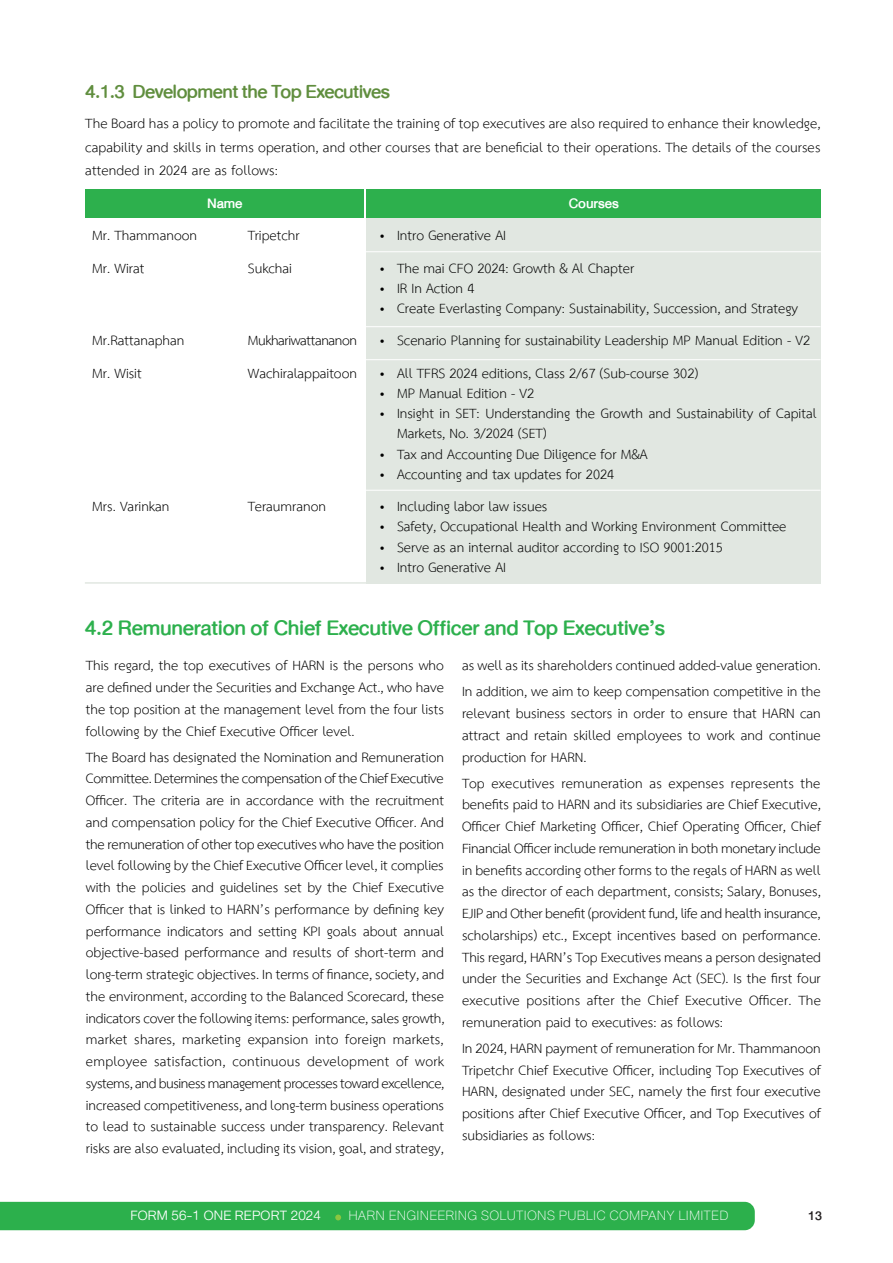
<style>
.page{position:relative;width:893px;height:1263px;background:#fff}
.page>*{position:absolute;margin:0;border:0;box-sizing:border-box;transform-origin:0 0}
.t1{font:500 30px "DB Helvethaica Mon X";letter-spacing:-.01em;color:#2db04d}
.t2{font:500 27px "DB Helvethaica Mon X";letter-spacing:-.02em;color:#608e3e}
.t3{font:19.5px/21.8px "TH Sarabun New";color:#000;text-align:justify}
.t4{font:100 19.5px "DB Heavent";letter-spacing:.01em;color:#fff}
.t5{font:300 19.5px "DB Heaventt";letter-spacing:.01em;color:#fff}
.t6{font:19.5px "TH Sarabun New";letter-spacing:-.02em;color:#000}
.t7{font:500 19.5px "DB Helvethaica X";letter-spacing:-.005em;color:#fff}
.t8{font:500 18px "DB Heavent";color:#231f20}
</style>
<div class="page">
<div style="left:0;top:1202px;width:755px;height:28px;background:#2cb04c"></div>
<div style="left:367px;top:218px;width:454px;height:365px;background:#e1e7e1"></div>
<div style="left:85px;top:189px;width:278px;height:29px;background:#2db04d"></div>
<div style="left:367px;top:189px;width:454px;height:29px;background:#2db04d"></div>
<hr style="left:85px;top:582px;width:735px;height:2px;background:#e1e7e1">
<hr style="left:85px;top:251px;width:736px;height:1px;background:#fff">
<hr style="left:85px;top:326px;width:735px;height:1px;background:#fff">
<hr style="left:85px;top:359px;width:735px;height:1px;background:#fff">
<hr style="left:85px;top:490px;width:735px;height:1px;background:#fff">
<p class="t2" style="left:85px;top:76px;width:306px">4.1.3 Development the Top Executives</p>
<p class="t3" style="left:85px;top:112px;width:737px;line-height:23.4px">The Board has a policy to promote and facilitate the training of top executives are also required to enhance their knowledge, capability and skills in terms operation, and other courses that are beneficial to their operations. The details of the courses attended in 2024 are as follows:</p>
<p class="t7" style="left:207px;top:192px;width:37px">Name</p>
<p class="t7" style="left:569px;top:192px;width:52px">Courses</p>
<p class="t3" style="left:92px;top:225px;width:106px">Mr. Thammanoon</p>
<p class="t3" style="left:248px;top:225px;width:53px">Tripetchr</p>
<p class="t3" style="left:92px;top:258px;width:54px">Mr. Wirat</p>
<p class="t3" style="left:248px;top:258px;width:46px">Sukchai</p>
<p class="t3" style="left:92px;top:330px;width:94px">Mr.Rattanaphan</p>
<p class="t6" style="left:248px;top:329px;width:111px">Mukhariwattananon</p>
<p class="t3" style="left:92px;top:363px;width:51px">Mr. Wisit</p>
<p class="t3" style="left:248px;top:363px;width:111px">Wachiralappaitoon</p>
<p class="t3" style="left:92px;top:496px;width:79px">Mrs. Varinkan</p>
<p class="t3" style="left:248px;top:496px;width:80px">Teraumranon</p>
<p class="t3" style="left:380px;top:225px;width:127px">• Intro Generative AI</p>
<p class="t3" style="left:380px;top:258px;width:256px">• The mai CFO 2024: Growth &amp; Al Chapter</p>
<p class="t3" style="left:380px;top:278px;width:96px">• IR In Action 4</p>
<p class="t3" style="left:380px;top:298px;width:420px">• Create Everlasting Company: Sustainability, Succession, and Strategy</p>
<p class="t3" style="left:380px;top:330px;width:432px">• Scenario Planning for sustainability Leadership MP Manual Edition - V2</p>
<p class="t3" style="left:380px;top:363px;width:320px">• All TFRS 2024 editions, Class 2/67 (Sub-course 302)</p>
<p class="t3" style="left:380px;top:383px;width:156px">• MP Manual Edition - V2</p>
<p class="t3" style="left:397px;top:404px;width:421px;line-height:20.2px;text-indent:-17px">• Insight in SET: Understanding the Growth and Sustainability of Capital<br>Markets, No. 3/2024 (SET)</p>
<p class="t3" style="left:380px;top:444px;width:269px">• Tax and Accounting Due Diligence for M&amp;A</p>
<p class="t3" style="left:380px;top:464px;width:236px">• Accounting and tax updates for 2024</p>
<p class="t3" style="left:380px;top:496px;width:169px">• Including labor law issues</p>
<p class="t3" style="left:380px;top:516px;width:408px">• Safety, Occupational Health and Working Environment Committee</p>
<p class="t3" style="left:380px;top:537px;width:345px">• Serve as an internal auditor according to ISO 9001:2015</p>
<p class="t3" style="left:380px;top:557px;width:127px">• Intro Generative AI</p>
<p class="t1" style="left:85px;top:611px;width:582px">4.2 Remuneration of Chief Executive Officer and Top Executive’s</p>
<p class="t3" style="left:462px;top:655px;width:360px">as well as its shareholders continued added-value generation.</p>
<p class="t3" style="left:462px;top:681px;width:360px">In addition, we aim to keep compensation competitive in the relevant business sectors in order to ensure that HARN can attract and retain skilled employees to work and continue production for HARN.</p>
<p class="t3" style="left:462px;top:773px;width:361px">Top executives remuneration as expenses represents the benefits paid to HARN and its subsidiaries are Chief Executive, Officer Chief Marketing Officer, Chief Operating Officer, Chief Financial Officer include remuneration in both monetary include in benefits according other forms to the regals of HARN as well as the director of each department, consists; Salary, Bonuses, EJIP and Other benefit (provident fund, life and health insurance, scholarships) etc., Except incentives based on performance.<br>This regard, HARN’s Top Executives means a person designated under the Securities and Exchange Act (SEC). Is the first four executive positions after the Chief Executive Officer. The remuneration paid to executives: as follows:</p>
<p class="t3" style="left:462px;top:1038px;width:360px">In 2024, HARN payment of remuneration for Mr. Thammanoon Tripetchr Chief Executive Officer, including Top Executives of HARN, designated under SEC, namely the first four executive positions after Chief Executive Officer, and Top Executives of subsidiaries as follows:</p>
<p class="t3" style="left:86px;top:655px;width:360px">This regard, the top executives of HARN is the persons who are defined under the Securities and Exchange Act., who have the top position at the management level from the four lists following by the Chief Executive Officer level.</p>
<p class="t3" style="left:86px;top:747px;width:360px">The Board has designated the Nomination and Remuneration Committee. Determines the compensation of the Chief Executive Officer. The criteria are in accordance with the recruitment and compensation policy for the Chief Executive Officer. And the remuneration of other top executives who have the position level following by the Chief Executive Officer level, it complies with the policies and guidelines set by the Chief Executive Officer that is linked to HARN’s performance by defining key performance indicators and setting KPI goals about annual objective-based performance and results of short-term and long-term strategic objectives. In terms of finance, society, and the environment, according to the Balanced Scorecard, these indicators cover the following items: performance, sales growth, market shares, marketing expansion into foreign markets, employee satisfaction, continuous development of work systems, and business management processes toward excellence, increased competitiveness, and long-term business operations to lead to sustainable success under transparency. Relevant risks are also evaluated, including its vision, goal, and strategy,</p>
<p class="t5" style="left:130px;top:1205px;width:192px">FORM 56-1 ONE REPORT 2024</p>
<p class="t4" style="left:348px;top:1205px;width:382px">HARN ENGINEERING SOLUTIONS PUBLIC COMPANY LIMITED</p>
<p class="t8" style="left:808px;top:1205px;width:15px">13</p>
</div>
